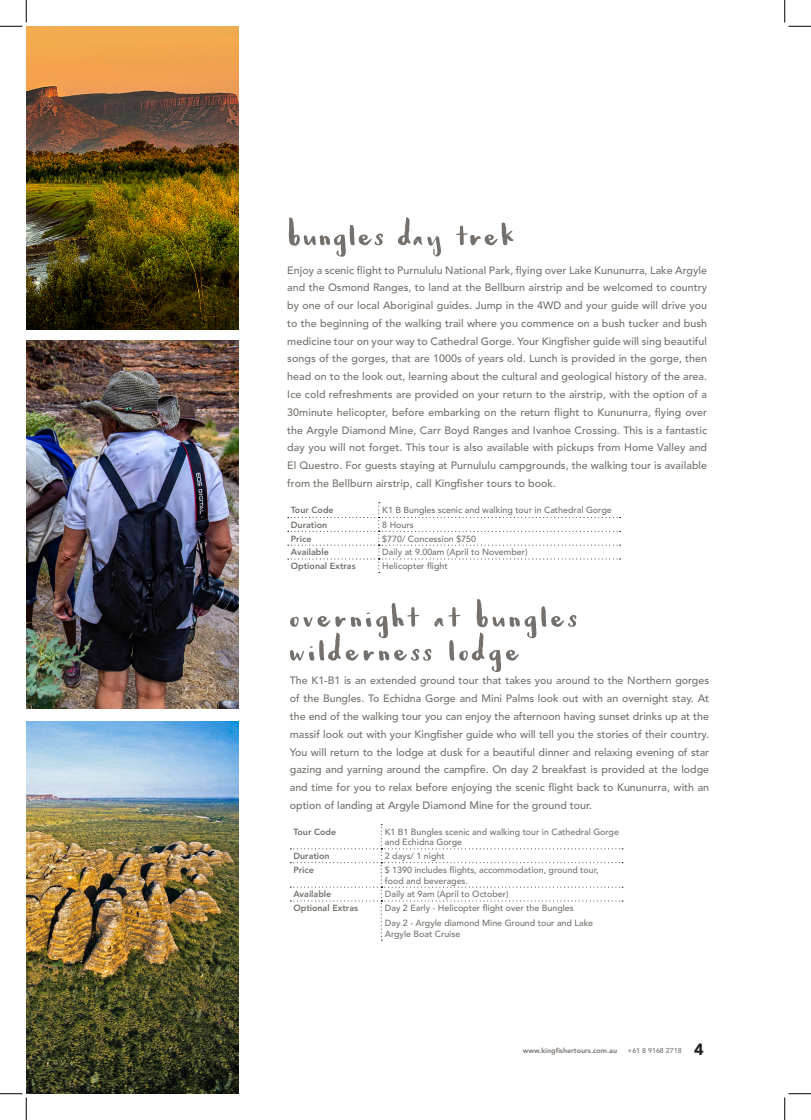
<style>
.page{position:relative;width:811px;height:1120px;background:#fff}
.page>*{position:absolute;margin:0;border:0;box-sizing:border-box;transform-origin:0 0}
.Paragraph_Style_1{font:54.88px "babyfox";letter-spacing:-.01em;color:#75706b}
.t1{font:900 16.25px "Avenir";color:#231f20}
.Paragraph_Style_1-2{font:500 10.62px/17.8px "Avenir LT Std";color:#75706b;text-align:justify}
.Paragraph_Style-_Sma{font:500 8.88px/10.6px "Avenir LT Std";color:#75706b}
.Paragraph_Style_1-3{font:500 8.88px "Avenir LT Std";color:#75706b}
.Paragraph_Style_1-4{font:800 8.88px "Avenir LT Std";color:#75706b}
.t2{font:800 7.12px "Avenir LT Std";color:#75706b}
.t3{font:500 7.12px "Avenir LT Std";color:#75706b}
</style>
<div class="page">
<img style="left:26px;top:26px;width:213px;height:303px">
<svg style="left:288px;top:502px;width:332px;height:70px"></svg>
<svg style="left:290px;top:824px;width:333px;height:116px"></svg>
<img style="left:26px;top:721px;width:213px;height:372px">
<img style="left:26px;top:340px;width:213px;height:368px">
<svg style="left:0;top:0;width:27px;height:27px"></svg>
<svg style="left:0;top:1093px;width:27px;height:26px"></svg>
<svg style="left:784px;top:0;width:27px;height:27px"></svg>
<svg style="left:784px;top:1093px;width:27px;height:26px"></svg>
<p class="Paragraph_Style_1" style="left:286px;top:207px;width:232px">BUNGLES DAY TREK</p>
<p class="Paragraph_Style_1-2" style="left:287px;top:261px;width:421px">Enjoy a scenic flight to Purnululu National Park, flying over Lake Kununurra, Lake Argyle and the Osmond Ranges, to land at the Bellburn airstrip and be welcomed to country by one of our local Aboriginal guides. Jump in the 4WD and your guide will drive you to the beginning of the walking trail where you commence on a bush tucker and bush medicine tour on your way to Cathedral Gorge. Your Kingfisher guide will sing beautiful songs of the gorges, that are 1000s of years old. Lunch is provided in the gorge, then head on to the look out, learning about the cultural and geological history of the area.<br>Ice cold refreshments are provided on your return to the airstrip, with the option of a 30minute helicopter, before embarking on the return flight to Kununurra, flying over the Argyle Diamond Mine, Carr Boyd Ranges and Ivanhoe Crossing. This is a fantastic day you will not forget. This tour is also available with pickups from Home Valley and El Questro. For guests staying at Purnululu campgrounds, the walking tour is available from the Bellburn airstrip, call Kingfisher tours to book.</p>
<p class="Paragraph_Style_1-4" style="left:291px;top:504px;width:44px">Tour Code</p>
<p class="Paragraph_Style_1-3" style="left:382px;top:504px;width:231px">K1 B Bungles scenic and walking tour in Cathedral Gorge</p>
<p class="Paragraph_Style_1-4" style="left:291px;top:519px;width:38px">Duration</p>
<p class="Paragraph_Style_1-3" style="left:382px;top:519px;width:33px">8 Hours</p>
<p class="Paragraph_Style_1-4" style="left:291px;top:533px;width:22px">Price</p>
<p class="Paragraph_Style_1-3" style="left:382px;top:533px;width:95px">$770/ Concession $750</p>
<p class="Paragraph_Style_1-4" style="left:291px;top:547px;width:39px">Available</p>
<p class="Paragraph_Style_1-3" style="left:382px;top:547px;width:147px">Daily at 9.00am (April to November)</p>
<p class="Paragraph_Style_1-4" style="left:291px;top:560px;width:66px">Optional Extras</p>
<p class="Paragraph_Style-_Sma" style="left:382px;top:561px;width:67px">Helicopter flight</p>
<p class="Paragraph_Style_1" style="left:287px;top:588px;width:293px">OVERNIGHT AT BUNGLES</p>
<p class="Paragraph_Style_1" style="left:287px;top:622px;width:236px">WILDERNESS LODGE</p>
<p class="Paragraph_Style_1-2" style="left:290px;top:672px;width:421px">The K1-B1 is an extended ground tour that takes you around to the Northern gorges of the Bungles. To Echidna Gorge and Mini Palms look out with an overnight stay. At the end of the walking tour you can enjoy the afternoon having sunset drinks up at the massif look out with your Kingfisher guide who will tell you the stories of their country.<br>You will return to the lodge at dusk for a beautiful dinner and relaxing evening of star gazing and yarning around the campfire. On day 2 breakfast is provided at the lodge and time for you to relax before enjoying the scenic flight back to Kununurra, with an option of landing at Argyle Diamond Mine for the ground tour.</p>
<p class="Paragraph_Style_1-4" style="left:293px;top:826px;width:44px">Tour Code</p>
<p class="Paragraph_Style-_Sma" style="left:385px;top:826px;width:236px">K1 B1 Bungles scenic and walking tour in Cathedral Gorge and Echidna Gorge</p>
<p class="Paragraph_Style_1-4" style="left:293px;top:850px;width:38px">Duration</p>
<p class="Paragraph_Style_1-3" style="left:385px;top:850px;width:61px">2 days/ 1 night</p>
<p class="Paragraph_Style_1-4" style="left:293px;top:864px;width:22px">Price</p>
<p class="Paragraph_Style-_Sma" style="left:385px;top:864px;width:215px">$ 1390 includes flights, accommodation, ground tour, food and beverages.</p>
<p class="Paragraph_Style_1-4" style="left:293px;top:888px;width:39px">Available</p>
<p class="Paragraph_Style_1-3" style="left:385px;top:888px;width:125px">Daily at 9am (April to October)</p>
<p class="Paragraph_Style_1-4" style="left:293px;top:902px;width:66px">Optional Extras</p>
<p class="Paragraph_Style-_Sma" style="left:385px;top:902px;width:190px">Day 2 Early - Helicopter flight over the Bungles</p>
<p class="Paragraph_Style-_Sma" style="left:385px;top:917px;width:210px">Day 2 - Argyle diamond Mine Ground tour and Lake<br>Argyle Boat Cruise</p>
<p class="t2" style="left:523px;top:1045px;width:96px">www.kingfishertours.com.au</p>
<p class="t3" style="left:627px;top:1045px;width:56px">+61 8 9168 2718</p>
<h2 class="t1" style="left:694px;top:1034px;width:11px">4</h2>
</div>
